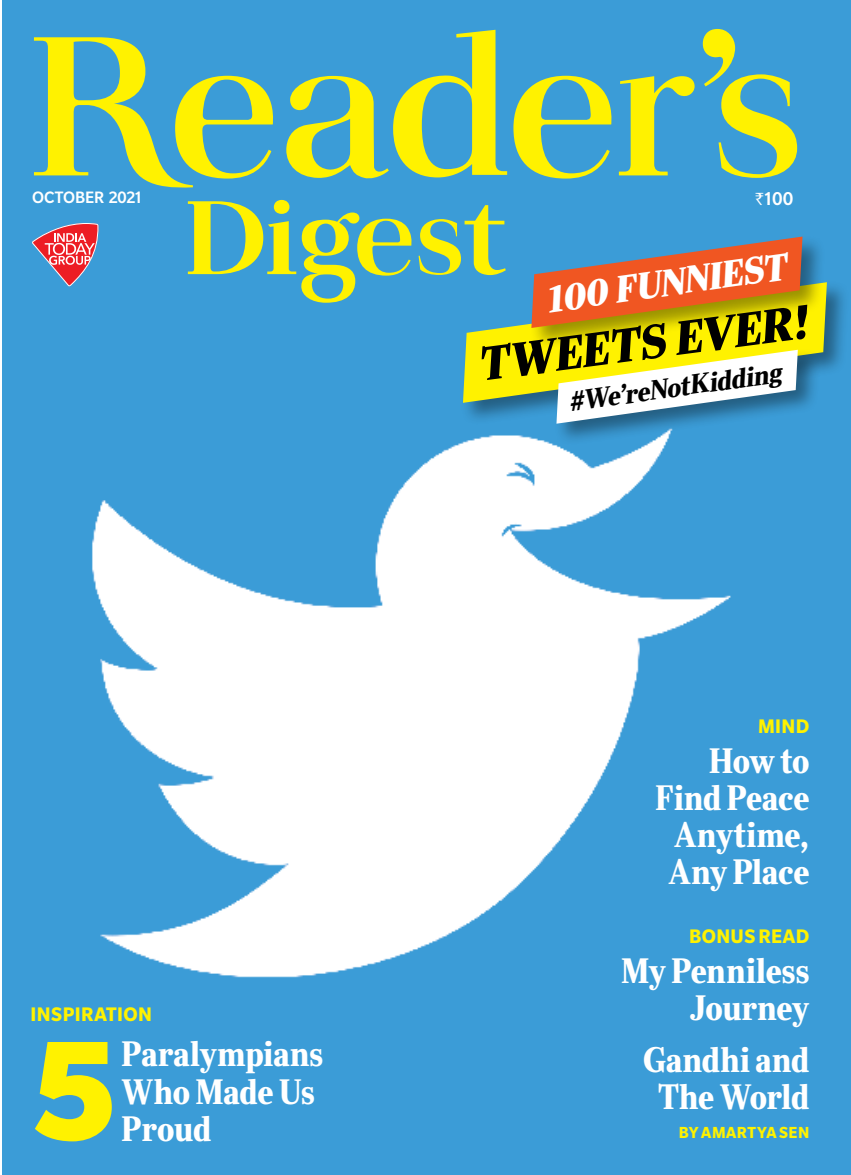
<style>
.page{position:relative;width:851px;height:1175px;background:#fff}
.page>*{position:absolute;margin:0;border:0;box-sizing:border-box;transform-origin:0 0}
.t1{font:900 154.12px "Slate Pro";color:#fff200;scale:.96 1}
.t2{font:italic 800 45px "Ysobel Display Std";color:#000}
.t3{font:italic 800 36px "Ysobel Display Std";color:#fff}
.t4{font:700 33.75px/37.1px "Ysobel Display Std";letter-spacing:-.005em;color:#fff;text-align:right;scale:.96 1}
.t5{font:italic 700 26.1px "Ysobel Display Std";color:#000}
.t6{font:700 21.38px "Slate Pro";letter-spacing:.02em;color:#fff200;scale:.96 1}
.t7{font:500 20.25px "Slate Pro";color:#fff;scale:.96 1}
.t8{font:500 18px "Slate Pro";letter-spacing:-.005em;color:#fff;scale:.96 1}
.t9{font:700 17.55px "Slate Pro";letter-spacing:.03em;color:#fff200;scale:.96 1}
.s1{font-family:"Rupee Foradian";font-weight:400;font-size:16.88px}
</style>
<div class="page">
<img style="left:2px;top:1px;width:848px;height:1173px">
<svg style="left:34px;top:29px;width:763px;height:274px;fill:#3b9cd7"></svg>
<svg style="left:32px;top:221px;width:67px;height:67px"></svg>
<div style="left:461px;top:281px;width:388px;height:145px;background:#000;opacity:.39"></div>
<svg style="left:463px;top:282px;width:363px;height:121px;fill:#fff200"></svg>
<div style="left:529px;top:235px;width:296px;height:116px;background:#000;opacity:.39"></div>
<svg style="left:531px;top:236px;width:271px;height:92px"></svg>
<div style="left:554px;top:348px;width:267px;height:98px;background:#000;opacity:.39"></div>
<svg style="left:556px;top:350px;width:241px;height:74px"></svg>
<p class="t8" style="left:32px;top:188px;width:116px">OCTOBER 2021</p>
<p class="t7" style="left:755px;top:187px;width:41px"><span class="s1">`</span>100</p>
<p class="t3" style="left:542px;top:276px;width:244px;rotate:-8deg">100 FUNNIEST</p>
<p class="t2" style="left:473px;top:334px;width:333px;rotate:-7deg">TWEETS EVER!</p>
<p class="t5" style="left:565px;top:385px;width:217px;rotate:-8deg">#We’reNotKidding</p>
<p class="t6" style="left:758px;top:714px;width:55px">MIND</p>
<p class="t4" style="left:655px;top:741px;width:162px">How to<br>Find Peace<br>Anytime,<br>Any Place</p>
<p class="t6" style="left:31px;top:1002px;width:128px">INSPIRATION</p>
<p class="t4" style="left:122px;top:1035px;width:211px;text-align:left">Paralympians<br>Who Made Us</p>
<p class="t1" style="left:31px;top:1002px;width:93px">5</p>
<p class="t4" style="left:122px;top:1109px;width:95px">Proud</p>
<p class="t6" style="left:689px;top:924px;width:127px">BONUS READ</p>
<p class="t4" style="left:621px;top:951px;width:197px">My Penniless<br>Journey</p>
<p class="t4" style="left:643px;top:1040px;width:175px;text-align:center">Gandhi and<br>The World</p>
<p class="t9" style="left:678px;top:1122px;width:137px">BY AMARTYA SEN</p>
</div>
